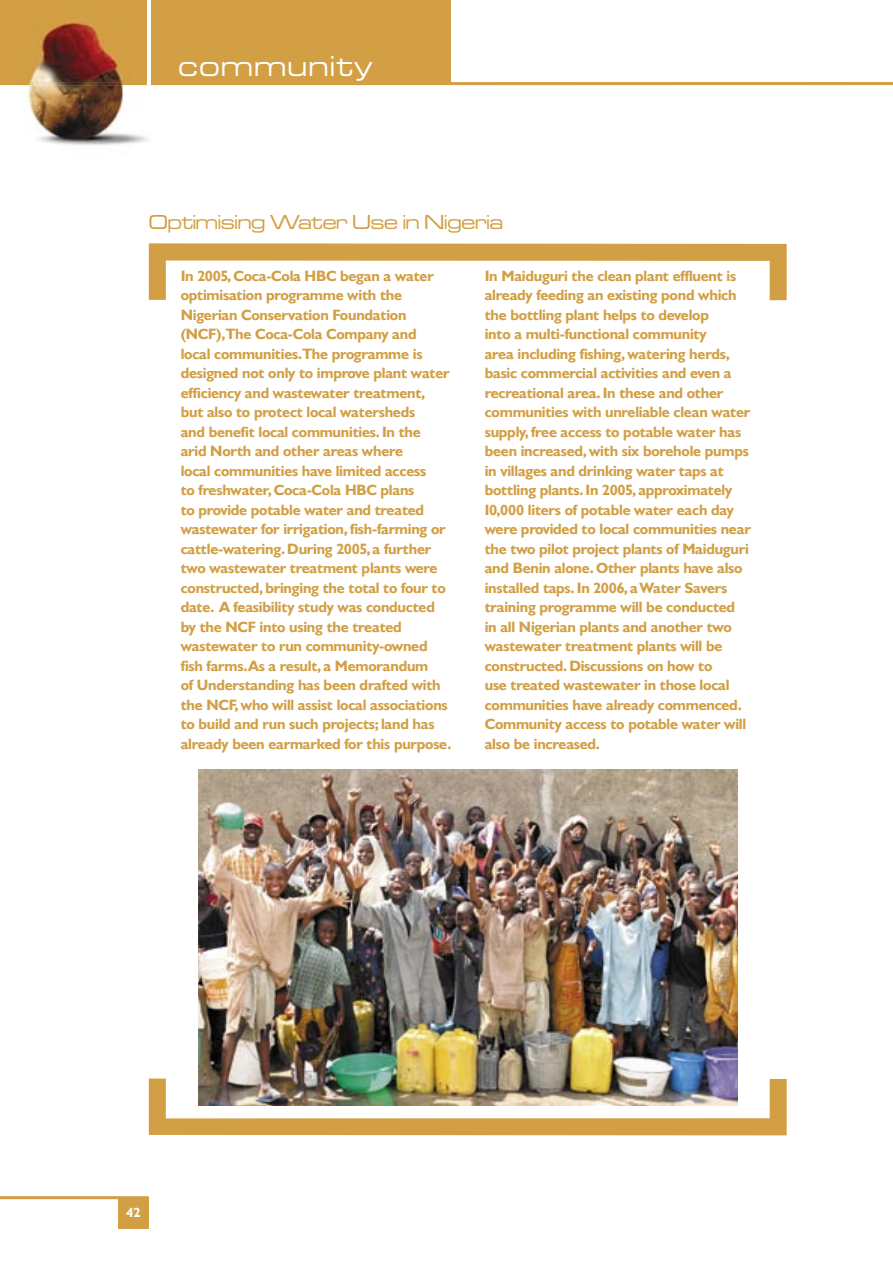
<style>
.page{position:relative;width:893px;height:1263px;background:#fff}
.page>*{position:absolute;margin:0;border:0;box-sizing:border-box;transform-origin:0 0}
.t1{font:30px "Microgramma D Medi Exte";letter-spacing:.06em;color:#fff}
.t2{font:21px "Microgramma D Medi Exte";letter-spacing:-.005em;color:#d29f44}
.t3{font:700 15px/19.5px "Gill Sans Hel";letter-spacing:-.015em;color:#d29f44}
.t4{font:700 13.5px "Gill Sans Hel";color:#fff}
</style>
<div class="page">
<div style="left:0;top:0;width:451px;height:85px;background:#d29f44"></div>
<hr style="left:0;top:82px;width:893px;height:3px;background:#d29f44">
<img style="left:0;top:2px;width:162px;height:144px">
<hr style="left:147px;top:0;width:3px;height:85px;background:#fff">
<hr style="left:0;top:1196px;width:149px;height:3px;background:#d29f44">
<div style="left:118px;top:1198px;width:31px;height:31px;background:#d29f44"></div>
<svg style="left:149px;top:243px;width:638px;height:57px"></svg>
<svg style="left:149px;top:1078px;width:638px;height:57px"></svg>
<img style="left:199px;top:770px;width:539px;height:336px">
<h1 class="t1" style="left:179px;top:47px;width:195px">community</h1>
<h2 class="t2" style="left:149px;top:209px;width:356px">Optimising Water Use in Nigeria</h2>
<p class="t3" style="left:181px;top:266px;width:272px">In 2005, Coca-Cola HBC began a water optimisation programme with the Nigerian Conservation Foundation (NCF),The Coca-Cola Company and<br>local communities.The programme is designed not only to improve plant water efficiency and wastewater treatment, but also to protect local watersheds<br>and benefit local communities. In the<br>arid North and other areas where<br>local communities have limited access<br>to freshwater, Coca-Cola HBC plans<br>to provide potable water and treated wastewater for irrigation, fish-farming or cattle-watering. During 2005, a further two wastewater treatment plants were constructed, bringing the total to four to date. A feasibility study was conducted by the NCF into using the treated wastewater to run community-owned fish farms.As a result, a Memorandum<br>of Understanding has been drafted with the NCF, who will assist local associations to build and run such projects; land has already been earmarked for this purpose.</p>
<p class="t3" style="left:485px;top:266px;width:268px">In Maiduguri the clean plant effluent is already feeding an existing pond which the bottling plant helps to develop<br>into a multi-functional community<br>area including fishing, watering herds, basic commercial activities and even a recreational area. In these and other communities with unreliable clean water supply, free access to potable water has been increased, with six borehole pumps in villages and drinking water taps at bottling plants. In 2005, approximately 10,000 liters of potable water each day were provided to local communities near the two pilot project plants of Maiduguri and Benin alone. Other plants have also installed taps. In 2006, a Water Savers training programme will be conducted in all Nigerian plants and another two wastewater treatment plants will be constructed. Discussions on how to<br>use treated wastewater in those local communities have already commenced.<br>Community access to potable water will also be increased.</p>
<p class="t4" style="left:127px;top:1205px;width:15px">42</p>
</div>
